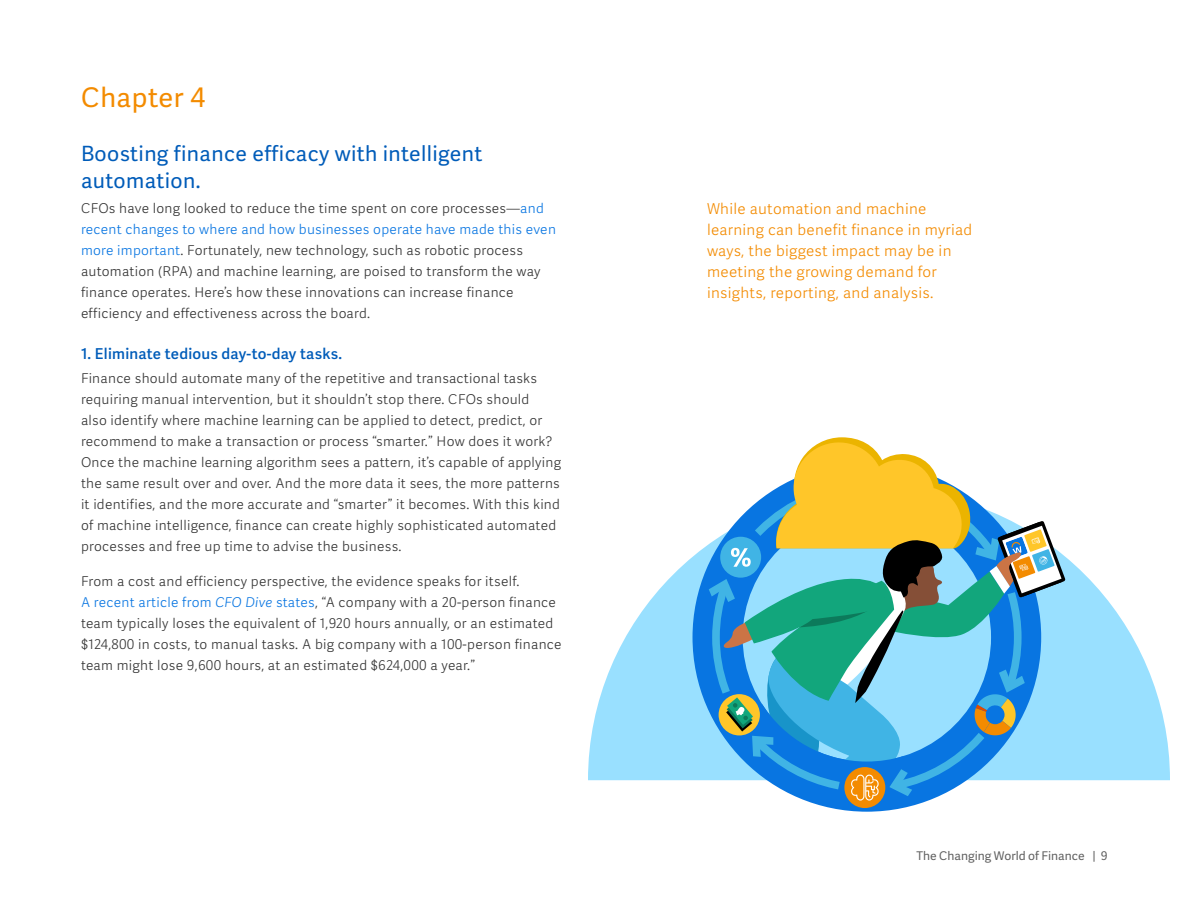
<style>
.page{position:relative;width:1188px;height:918px;background:#fff}
.page>*{position:absolute;margin:0;border:0;box-sizing:border-box;transform-origin:0 0}
.t1{font:27px "Workday Adelle Sans";letter-spacing:.02em;color:#f38b00}
.t2{font:21px/27px "Workday Adelle Sans";letter-spacing:.02em;color:#005cb9}
.t3{font:300 15px/21px "Workday Adelle Sans";letter-spacing:.02em;color:#f38b00}
.t4{font:500 15px "Workday Adelle Sans";letter-spacing:.02em;color:#005cb9}
.t5{font:300 13.5px/21px "Workday Adelle Sans";letter-spacing:.02em;color:#333}
.t6{font:12px "Workday Adelle Sans";color:#616161}
.s1{color:#0875e1}
.s2{font-style:italic;color:#0875e1}
</style>
<div class="page">
<svg style="left:588px;top:556px;width:582px;height:224px;fill:#99e0ff"></svg>
<svg style="left:693px;top:544px;width:234px;height:268px"></svg>
<div style="left:844px;top:767px;width:41px;height:41px;background:#f38b00;border-radius:50%"></div>
<svg style="left:709px;top:437px;width:356px;height:364px"></svg>
<h1 class="t1" style="left:81px;top:82px;width:126px">Chapter 4</h1>
<h2 class="t2" style="left:81px;top:141px;width:403px">Boosting finance efficacy with intelligent automation.</h2>
<p class="t5" style="left:81px;top:198px;width:476px">CFOs have long looked to reduce the time spent on core processes—<span class="s1">and recent changes to where and how businesses operate have made this even more important</span>. Fortunately, new technology, such as robotic process automation (RPA) and machine learning, are poised to transform the way finance operates. Here’s how these innovations can increase finance efficiency and effectiveness across the board.</p>
<p class="t4" style="left:81px;top:345px;width:263px">1. Eliminate tedious day-to-day tasks.</p>
<p class="t5" style="left:81px;top:369px;width:482px">Finance should automate many of the repetitive and transactional tasks requiring manual intervention, but it shouldn’t stop there. CFOs should<br>also identify where machine learning can be applied to detect, predict, or recommend to make a transaction or process “smarter.” How does it work?<br>Once the machine learning algorithm sees a pattern, it’s capable of applying the same result over and over. And the more data it sees, the more patterns it identifies, and the more accurate and “smarter” it becomes. With this kind of machine intelligence, finance can create highly sophisticated automated processes and free up time to advise the business.</p>
<p class="t5" style="left:81px;top:571px;width:482px">From a cost and efficiency perspective, the evidence speaks for itself.<br><span class="s1">A recent article from</span> <span class="s2">CFO Dive</span> <span class="s1">states</span>, “A company with a 20-person finance team typically loses the equivalent of 1,920 hours annually, or an estimated $124,800 in costs, to manual tasks. A big company with a 100-person finance team might lose 9,600 hours, at an estimated $624,000 a year.”</p>
<p class="t3" style="left:707px;top:199px;width:267px">While automation and machine learning can benefit finance in myriad ways, the biggest impact may be in meeting the growing demand for insights, reporting, and analysis.</p>
<p class="t6" style="left:916px;top:849px;width:193px">The Changing World of Finance | 9</p>
</div>
